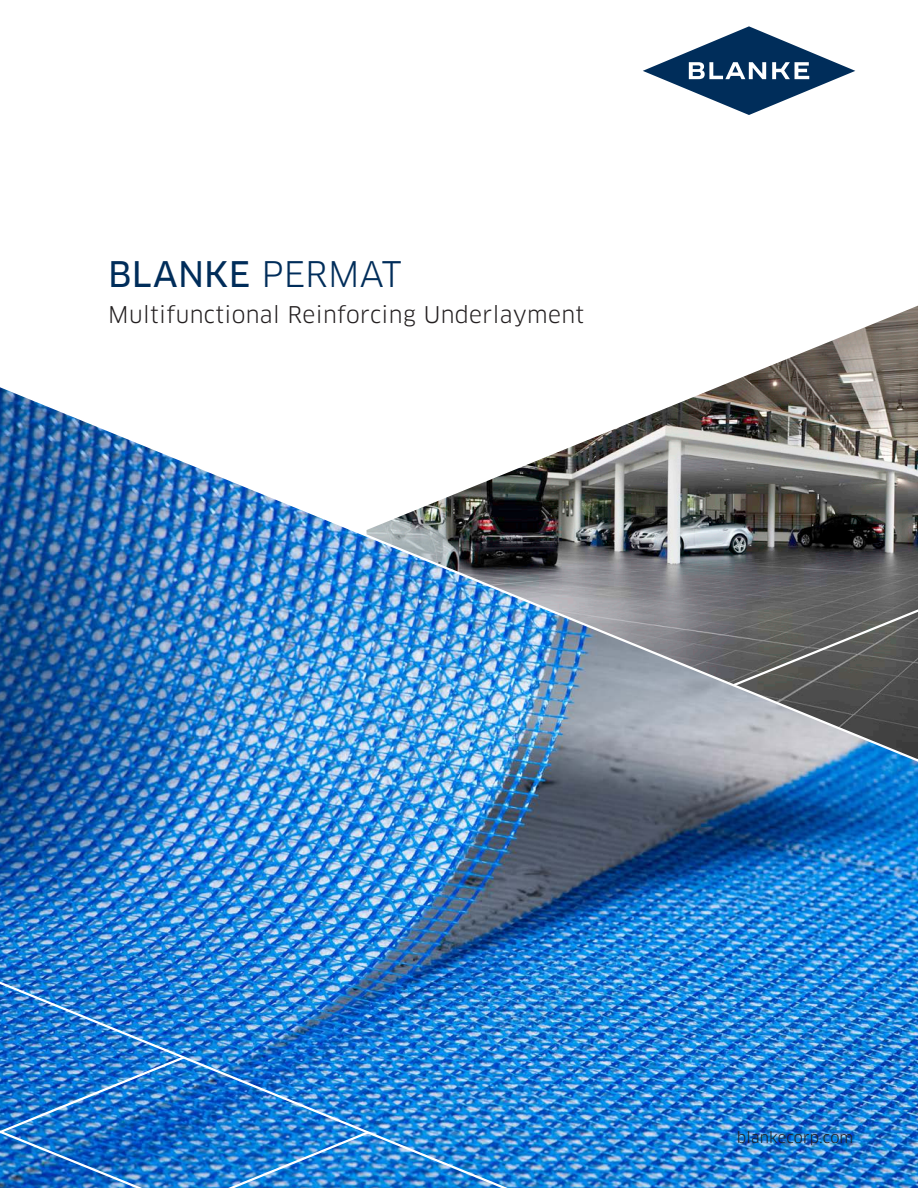
<style>
.page{position:relative;width:918px;height:1188px;background:#fff}
.page>*{position:absolute;margin:0;border:0;box-sizing:border-box;transform-origin:0 0}
.t1{font:34.5px "Clan OT News";letter-spacing:.01em;color:#002d5a}
.t2{font:22.5px "Clan OT";letter-spacing:.015em;color:#231f20}
.t3{font:15px "Clan OT";letter-spacing:.01em;color:#231f20}
.s1{font-family:"Clan OT"}
</style>
<div class="page">
<svg style="left:643px;top:26px;width:212px;height:89px"></svg>
<img style="left:740px;top:306px;width:178px;height:72px">
<img style="left:0;top:769px;width:918px;height:419px">
<img style="left:0;top:975px;width:583px;height:213px">
<img style="left:0;top:1054px;width:371px;height:134px">
<img style="left:0;top:378px;width:918px;height:391px">
<svg style="left:731px;top:602px;width:187px;height:86px;background:#626260"></svg>
<p class="t1" style="left:108px;top:254px;width:295px">BLANKE <span class="s1">PERMAT</span></p>
<p class="t2" style="left:108px;top:302px;width:478px">Multifunctional Reinforcing Underlayment</p>
<p class="t3" style="left:737px;top:1128px;width:118px">blankecorp.com</p>
</div>
